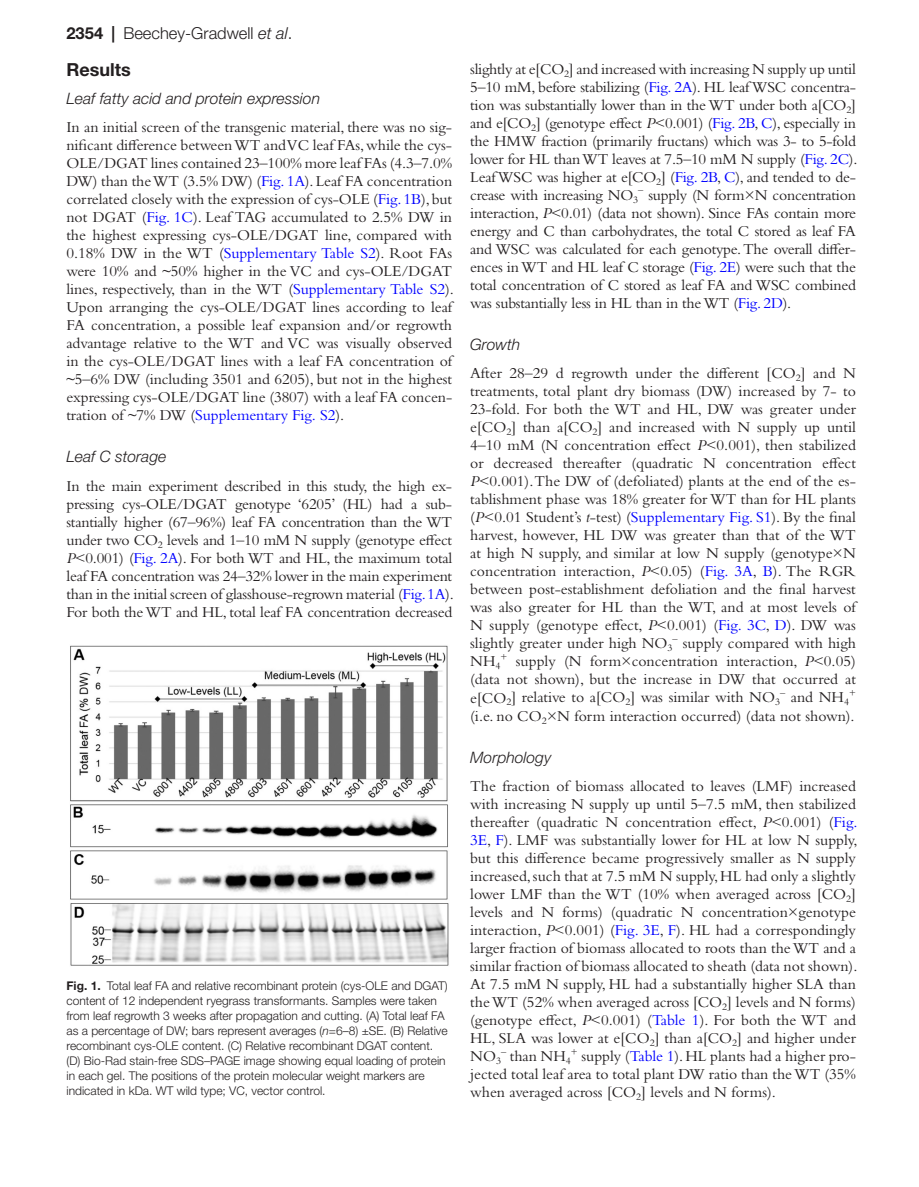
<style>
.page{position:relative;width:919px;height:1187px;background:#fff}
.page>*{position:absolute;margin:0;border:0;box-sizing:border-box;transform-origin:0 0}
.t1{font:700 18px "Helvetica Neue LT Std";color:#231f20}
.t2{font:300 16.5px "Helvetica Neue LT Std";color:#231f20}
.t3{font:15.75px/18px "Bembo Std";letter-spacing:-.005em;color:#231f20;text-align:justify}
.t4{font:italic 300 15.75px "Helvetica Neue LT Std";color:#231f20}
.t5{font:300 12px/15px "Helvetica Neue LT Std";color:#231f20}
.t6{font:10.2px "Bembo Std";color:#231f20}
.s1{font-weight:700}
.s2{font-style:italic}
.s3{color:#00f}
</style>
<div class="page">
<img style="left:70px;top:645px;width:379px;height:321px">
<p class="t2" style="left:66px;top:23px;width:227px"><span class="s1">2354 |</span> Beechey-Gradwell <span class="s2">et al</span>.</p>
<p class="t1" style="left:66px;top:58px;width:66px">Results</p>
<p class="t4" style="left:66px;top:89px;width:255px">Leaf fatty acid and protein expression</p>
<p class="t3" style="left:66px;top:118px;width:389px">In an initial screen of the transgenic material, there was no sig&shy;nificant difference between WT and VC leaf FAs, while the cys-OLE/DGAT lines contained 23–100% more leaf FAs (4.3–7.0% DW) than the WT (3.5% DW) (<span class="s3">Fig. 1A</span>). Leaf FA concentration correlated closely with the expression of cys-OLE (<span class="s3">Fig. 1B</span>), but not DGAT (<span class="s3">Fig. 1C</span>). Leaf TAG accumulated to 2.5% DW in the highest expressing cys-OLE/DGAT line, compared with 0.18% DW in the WT (<span class="s3">Supplementary Table S2</span>). Root FAs were 10% and ~50% higher in the VC and cys-OLE/DGAT lines, respectively, than in the WT (<span class="s3">Supplementary Table S2</span>).<br>Upon arranging the cys-OLE/DGAT lines according to leaf FA concentration, a possible leaf expansion and/or regrowth advantage relative to the WT and VC was visually observed in the cys-OLE/DGAT lines with a leaf FA concentration of ~5–6% DW (including 3501 and 6205), but not in the highest expressing cys-OLE/DGAT line (3807) with a leaf FA concen&shy;tration of ~7% DW (<span class="s3">Supplementary Fig. S2</span>).</p>
<p class="t4" style="left:66px;top:447px;width:101px">Leaf C storage</p>
<p class="t3" style="left:66px;top:476px;width:389px">In the main experiment described in this study, the high ex&shy;pressing cys-OLE/DGAT genotype ‘6205’ (HL) had a sub&shy;stantially higher (67–96%) leaf FA concentration than the WT under two CO<sub>2</sub> levels and 1–10 mM N supply (genotype effect <span class="s2">P</span>&lt;0.001) (<span class="s3">Fig. 2A</span>). For both WT and HL, the maximum total leaf FA concentration was 24–32% lower in the main experiment than in the initial screen of glasshouse-regrown material (<span class="s3">Fig. 1A</span>).<br>For both the WT and HL, total leaf FA concentration decreased</p>
<p class="t5" style="left:66px;top:978px;width:383px"><span class="s1">Fig. 1.</span> Total leaf FA and relative recombinant protein (cys-OLE and DGAT) content of 12 independent ryegrass transformants. Samples were taken from leaf regrowth 3 weeks after propagation and cutting. (A) Total leaf FA as a percentage of DW; bars represent averages (<span class="s2">n</span>=6–8) ±SE. (B) Relative recombinant cys-OLE content. (C) Relative recombinant DGAT content. (D) Bio-Rad stain-free SDS–PAGE image showing equal loading of protein in each gel. The positions of the protein molecular weight markers are indicated in kDa. WT wild type; VC, vector control.</p>
<p class="t3" style="left:470px;top:59px;width:389px">slightly at e[CO<sub>2</sub>] and increased with increasing N supply up until 5–10 mM, before stabilizing (<span class="s3">Fig. 2A</span>). HL leaf WSC concentra&shy;tion was substantially lower than in the WT under both a[CO<sub>2</sub>] and e[CO<sub>2</sub>] (genotype effect <span class="s2">P</span>&lt;0.001) (<span class="s3">Fig. 2B</span>, <span class="s3">C</span>), especially in the HMW fraction (primarily fructans) which was 3- to 5-fold lower for HL than WT leaves at 7.5–10 mM N supply (<span class="s3">Fig. 2C</span>).<br>Leaf WSC was higher at e[CO<sub>2</sub>] (<span class="s3">Fig. 2B</span>, <span class="s3">C</span>), and tended to de&shy;crease with increasing NO<sub>3</sub><sup>–</sup> supply (N form×N concentration interaction, <span class="s2">P</span>&lt;0.01) (data not shown). Since FAs contain more energy and C than carbohydrates, the total C stored as leaf FA and WSC was calculated for each genotype. The overall differ&shy;ences in WT and HL leaf C storage (<span class="s3">Fig. 2E</span>) were such that the total concentration of C stored as leaf FA and WSC combined was substantially less in HL than in the WT (<span class="s3">Fig. 2D</span>).</p>
<p class="t4" style="left:470px;top:335px;width:52px">Growth</p>
<p class="t3" style="left:470px;top:364px;width:387px">After 28–29 d regrowth under the different [CO<sub>2</sub>] and N treatments, total plant dry biomass (DW) increased by 7- to 23-fold. For both the WT and HL, DW was greater under e[CO<sub>2</sub>] than a[CO<sub>2</sub>] and increased with N supply up until 4–10 mM (N concentration effect <span class="s2">P</span>&lt;0.001), then stabilized or decreased thereafter (quadratic N concentration effect <span class="s2">P</span>&lt;0.001). The DW of (defoliated) plants at the end of the es&shy;tablishment phase was 18% greater for WT than for HL plants (<span class="s2">P</span>&lt;0.01 Student’s <span class="s2">t</span>-test) (<span class="s3">Supplementary Fig. S1</span>). By the final harvest, however, HL DW was greater than that of the WT at high N supply, and similar at low N supply (genotype×N concentration interaction, <span class="s2">P</span>&lt;0.05) (<span class="s3">Fig. 3A</span>, <span class="s3">B</span>). The RGR between post-establishment defoliation and the final harvest was also greater for HL than the WT, and at most levels of N supply (genotype effect, <span class="s2">P</span>&lt;0.001) (<span class="s3">Fig. 3C</span>, <span class="s3">D</span>). DW was slightly greater under high NO<sub>3</sub><sup>–</sup> supply compared with high NH<sub>4</sub><sup>+</sup> supply (N form×concentration interaction, <span class="s2">P</span>&lt;0.05) (data not shown), but the increase in DW that occurred at e[CO<sub>2</sub>] relative to a[CO<sub>2</sub>] was similar with NO<sub>3</sub><sup>–</sup> and NH<sub>4</sub></p>
<p class="t6" style="left:849px;top:687px;width:8px">+</p>
<p class="t3" style="left:470px;top:706px;width:386px">(i.e. no CO<sub>2</sub>×N form interaction occurred) (data not shown).</p>
<p class="t4" style="left:470px;top:747px;width:83px">Morphology</p>
<p class="t3" style="left:470px;top:776px;width:389px">The fraction of biomass allocated to leaves (LMF) increased with increasing N supply up until 5–7.5 mM, then stabilized thereafter (quadratic N concentration effect, <span class="s2">P</span>&lt;0.001) (<span class="s3">Fig.<br>3E</span>, <span class="s3">F</span>). LMF was substantially lower for HL at low N supply, but this difference became progressively smaller as N supply increased, such that at 7.5 mM N supply, HL had only a slightly lower LMF than the WT (10% when averaged across [CO<sub>2</sub>] levels and N forms) (quadratic N concentration×genotype interaction, <span class="s2">P</span>&lt;0.001) (<span class="s3">Fig. 3E</span>, <span class="s3">F</span>). HL had a correspondingly larger fraction of biomass allocated to roots than the WT and a similar fraction of biomass allocated to sheath (data not shown).<br>At 7.5 mM N supply, HL had a substantially higher SLA than the WT (52% when averaged across [CO<sub>2</sub>] levels and N forms) (genotype effect, <span class="s2">P</span>&lt;0.001) (<span class="s3">Table 1</span>). For both the WT and HL, SLA was lower at e[CO<sub>2</sub>] than a[CO<sub>2</sub>] and higher under NO<sub>3</sub><sup>–</sup> than NH<sub>4</sub><sup>+</sup> supply (<span class="s3">Table 1</span>). HL plants had a higher pro&shy;jected total leaf area to total plant DW ratio than the WT (35% when averaged across [CO<sub>2</sub>] levels and N forms).</p>
</div>
